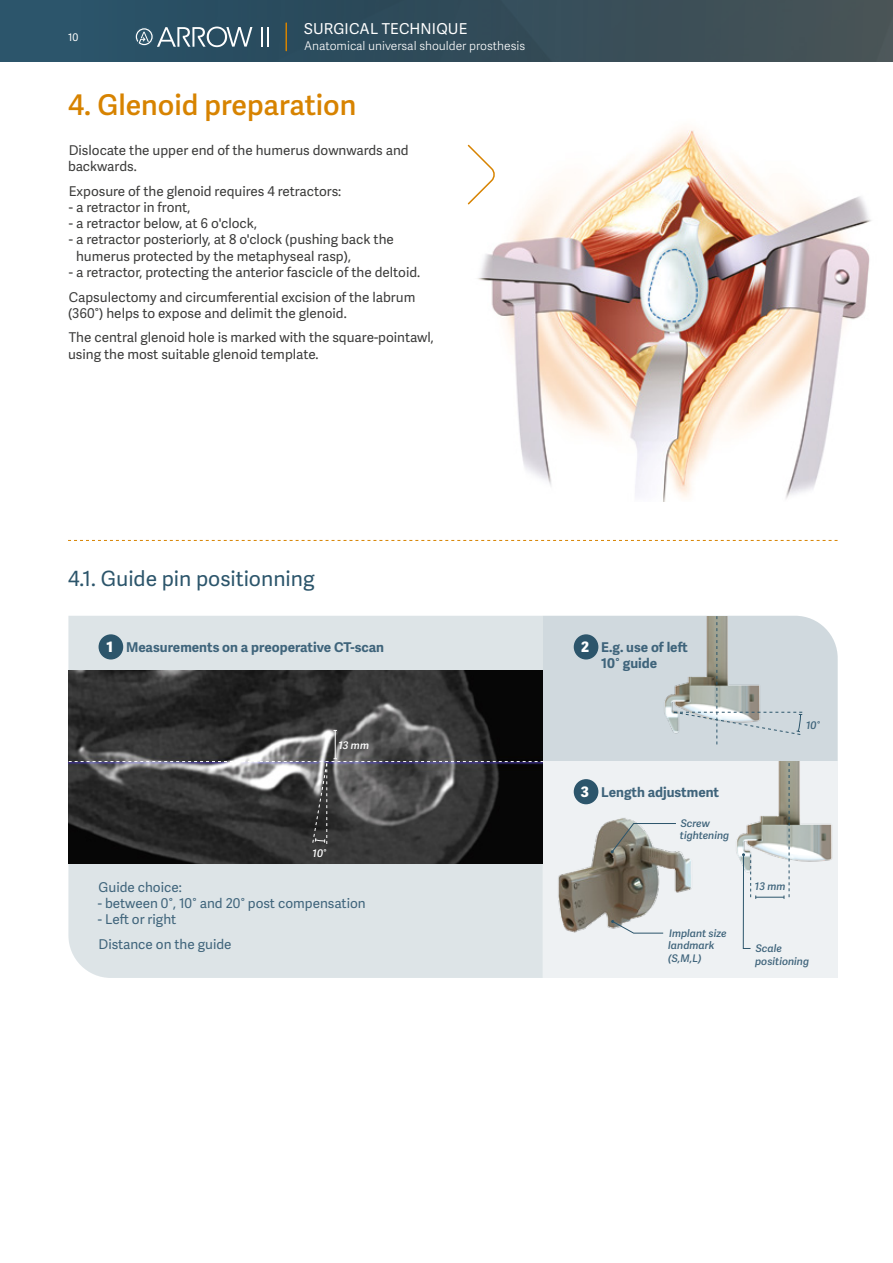
<style>
.page{position:relative;width:893px;height:1263px;background:#fff}
.page>*{position:absolute;margin:0;border:0;box-sizing:border-box;transform-origin:0 0}
.t1{font:600 28.5px "Adelle Sans";color:#d78300}
.t2{font:21px "Adelle Sans";color:#2c556b}
.t3{font:15px "Adelle Sans";letter-spacing:.01em;color:#fff}
.t4{font:13.5px/16.2px "Adelle Sans";color:#3c3c3b}
.t5{font:13.5px/24.8px "Adelle Sans";color:#3f647b}
.t6{font:700 13.5px/16.2px "Adelle Sans";color:#3f647b}
.t7{font:300 12px "Adelle Sans";color:#fff}
.t8{font:italic 600 10.5px/12.6px "Adelle Sans";color:#3f647b}
.t9{font:italic 600 10.5px "Adelle Sans";color:#fff}
.t10{font:10.5px "Adelle Sans";color:#fff}
.s1{font-weight:800;font-size:14.4px;color:#fff}
</style>
<div class="page">
<img style="left:0;top:0;width:893px;height:61px">
<svg style="left:134px;top:27px;width:118px;height:20px;background:#647f8e"></svg>
<hr style="left:266px;top:27px;width:2px;height:20px;background:#fff">
<hr style="left:261px;top:27px;width:2px;height:20px;background:#fff">
<hr style="left:285px;top:23px;width:2px;height:28px;background:#d78300">
<div style="left:71px;top:949px;width:472px;height:29px;background:#dde4e7"></div>
<div style="left:543px;top:761px;width:295px;height:217px;background:#eef1f3"></div>
<svg style="left:467px;top:144px;width:4px;height:61px"></svg>
<svg style="left:68px;top:540px;width:770px;height:1px"></svg>
<img style="left:471px;top:129px;width:400px;height:372px">
<svg style="left:68px;top:616px;width:770px;height:333px"></svg>
<p class="t10" style="left:68px;top:31px;width:12px">10</p>
<p class="t3" style="left:304px;top:20px;width:165px">SURGICAL TECHNIQUE</p>
<p class="t7" style="left:304px;top:39px;width:223px">Anatomical universal shoulder prosthesis</p>
<h1 class="t1" style="left:68px;top:88px;width:290px">4. Glenoid preparation</h1>
<p class="t4" style="left:68px;top:142px;width:342px">Dislocate the upper end of the humerus downwards and backwards.</p>
<p class="t4" style="left:69px;top:183px;width:274px">Exposure of the glenoid requires 4 retractors:</p>
<p class="t4" style="left:69px;top:200px;width:123px">- a retractor in front,</p>
<p class="t4" style="left:69px;top:216px;width:190px">- a retractor below, at 6 o'clock,</p>
<p class="t4" style="left:76px;top:232px;width:319px;text-indent:-7px">- a retractor posteriorly, at 8 o'clock (pushing back the humerus protected by the metaphyseal rasp),</p>
<p class="t4" style="left:69px;top:260px;width:353px;line-height:24.8px">- a retractor, protecting the anterior fascicle of the deltoid.<br>Capsulectomy and circumferential excision of the labrum</p>
<p class="t4" style="left:68px;top:301px;width:367px;line-height:24.8px">(360°) helps to expose and delimit the glenoid.<br>The central glenoid hole is marked with the square-pointawl,</p>
<p class="t4" style="left:68px;top:346px;width:252px">using the most suitable glenoid template.</p>
<h2 class="t2" style="left:68px;top:567px;width:248px">4.1. Guide pin positionning</h2>
<p class="t6" style="left:106px;top:639px;width:279px"><span class="s1">1</span> Measurements on a preoperative CT-scan</p>
<p class="t6" style="left:601px;top:639px;width:88px;text-indent:-20px"><span class="s1">2</span> E.g. use of left<br>10° guide</p>
<p class="t9" style="left:338px;top:739px;width:32px">13 mm</p>
<p class="t9" style="left:313px;top:847px;width:15px">10°</p>
<p class="t5" style="left:99px;top:875px;width:85px">Guide choice:</p>
<p class="t5" style="left:98px;top:891px;width:269px">- between 0°, 10° and 20° post compensation</p>
<p class="t5" style="left:98px;top:908px;width:135px">- Left or right<br>Distance on the guide</p>
<p class="t6" style="left:581px;top:784px;width:140px"><span class="s1">3</span> Length adjustment</p>
<p class="t8" style="left:680px;top:817px;width:51px">Screw tightening</p>
<p class="t8" style="left:668px;top:927px;width:60px">Implant size landmark (S,M,L)</p>
<p class="t8" style="left:806px;top:719px;width:15px">10°</p>
<p class="t8" style="left:755px;top:880px;width:32px">13 mm</p>
<p class="t8" style="left:755px;top:942px;width:55px">Scale positioning</p>
</div>
